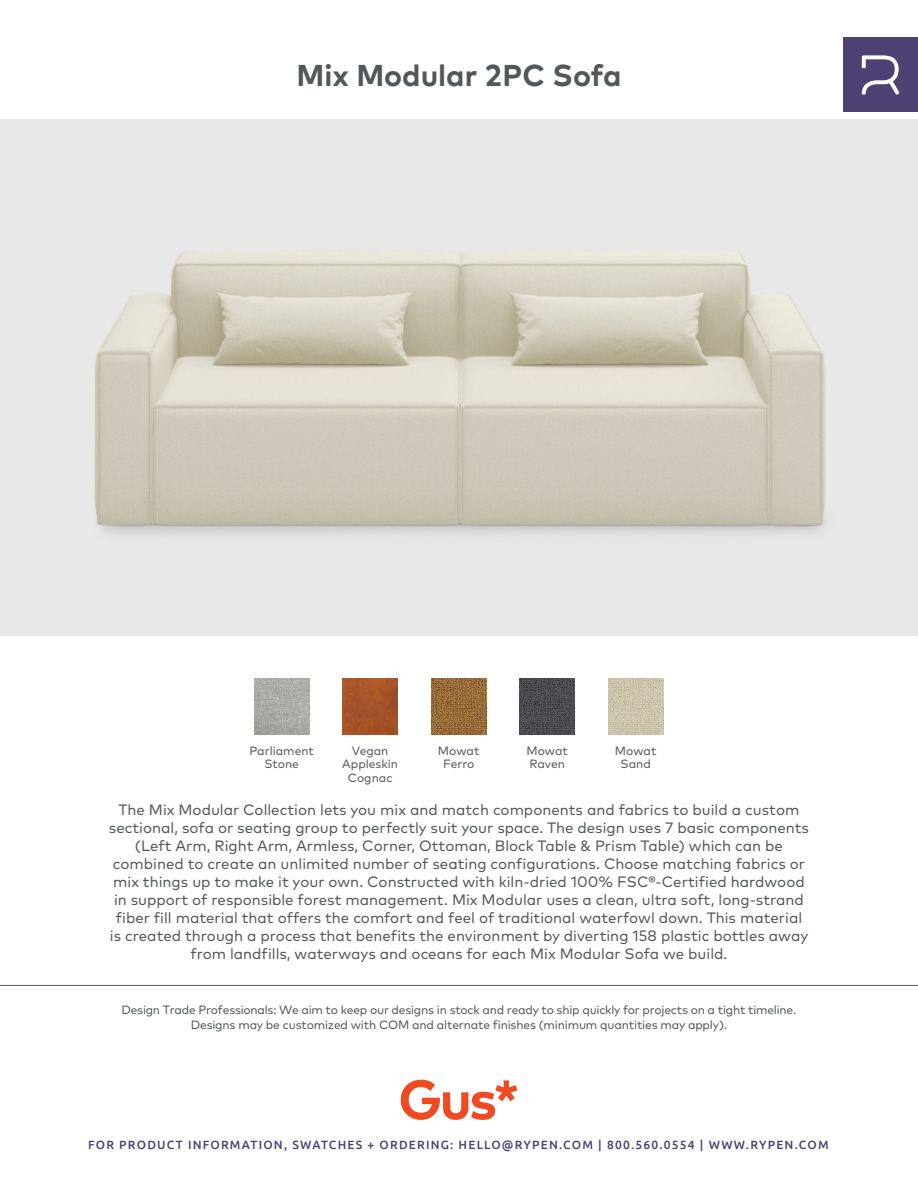
<style>
.page{position:relative;width:918px;height:1188px;background:#fff}
.page>*{position:absolute;margin:0;border:0;box-sizing:border-box;transform-origin:0 0}
.Product_Title{font:700 30px "Mark";color:#525759}
.Description{font:15px/18px "Mark Pro";color:#525759;text-align:center}
.t1{font:12px/15px "Mark Pro";letter-spacing:-.02em;color:#525759;text-align:center}
.t2{font:500 12px "Ubuntu";letter-spacing:.1em;color:#4f4174}
.t3{font:12px "Mark Pro";color:#545759}
</style>
<div class="page">
<img style="left:0;top:119px;width:918px;height:516px">
<hr style="left:0;top:985px;width:918px;height:1px;background:#545759">
<img style="left:254px;top:679px;width:55px;height:55px">
<img style="left:431px;top:679px;width:55px;height:55px">
<img style="left:520px;top:679px;width:55px;height:55px">
<img style="left:343px;top:679px;width:55px;height:55px">
<img style="left:608px;top:679px;width:55px;height:55px">
<svg style="left:401px;top:1080px;width:116px;height:40px"></svg>
<div style="left:843px;top:38px;width:75px;height:74px;background:#4f4174"></div>
<svg style="left:862px;top:55px;width:37px;height:40px"></svg>
<p class="Product_Title" style="left:297px;top:56px;width:326px">Mix Modular 2PC Sofa</p>
<p class="t3" style="left:249px;top:741px;width:66px">Parliament</p>
<p class="t3" style="left:264px;top:755px;width:36px">Stone</p>
<p class="t3" style="left:352px;top:741px;width:38px">Vegan</p>
<p class="t3" style="left:342px;top:755px;width:57px">Appleskin</p>
<p class="t3" style="left:348px;top:768px;width:46px">Cognac</p>
<p class="t3" style="left:438px;top:741px;width:43px">Mowat</p>
<p class="t3" style="left:443px;top:755px;width:33px">Ferro</p>
<p class="t3" style="left:526px;top:741px;width:43px">Mowat</p>
<p class="t3" style="left:529px;top:755px;width:37px">Raven</p>
<p class="t3" style="left:615px;top:741px;width:43px">Mowat</p>
<p class="t3" style="left:621px;top:755px;width:32px">Sand</p>
<p class="Description" style="left:109px;top:800px;width:702px">The Mix Modular Collection lets you mix and match components and fabrics to build a custom sectional, sofa or seating group to perfectly suit your space. The design uses 7 basic components (Left Arm, Right Arm, Armless, Corner, Ottoman, Block Table &amp; Prism Table) which can be combined to create an unlimited number of seating configurations. Choose matching fabrics or mix things up to make it your own. Constructed with kiln-dried 100% FSC®-Certified hardwood in support of responsible forest management. Mix Modular uses a clean, ultra soft, long-strand fiber fill material that offers the comfort and feel of traditional waterfowl down. This material is created through a process that benefits the environment by diverting 158 plastic bottles away from landfills, waterways and oceans for each Mix Modular Sofa we build.</p>
<p class="t1" style="left:121px;top:1001px;width:676px">Design Trade Professionals: We aim to keep our designs in stock and ready to ship quickly for projects on a tight timeline.<br>Designs may be customized with COM and alternate finishes (minimum quantities may apply).</p>
<p class="t2" style="left:88px;top:1137px;width:742px">FOR PRODUCT INFORMATION, SWATCHES + ORDERING: HELLO@RYPEN.COM | 800.560.0554 | WWW.RYPEN.COM</p>
</div>
